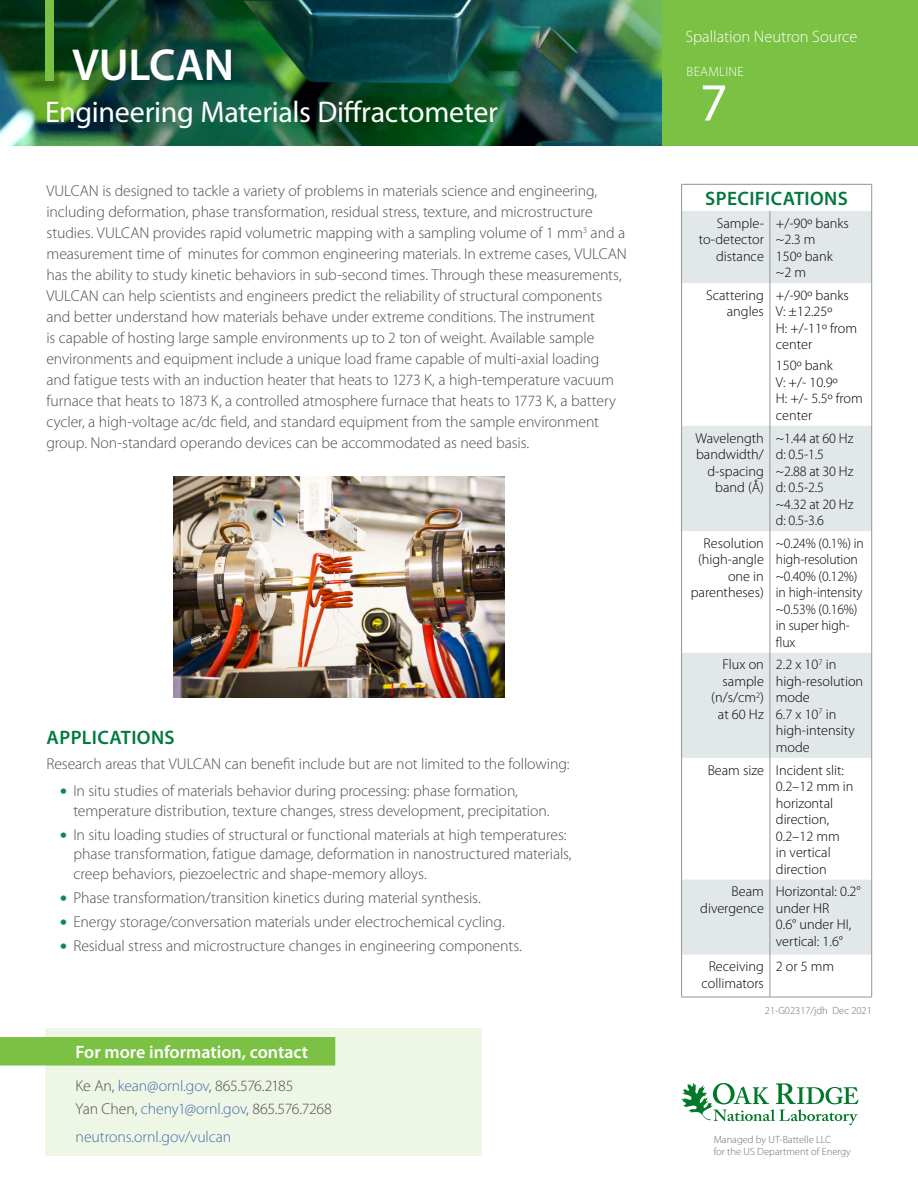
<style>
.page{position:relative;width:918px;height:1188px;background:#fff}
.page>*{position:absolute;margin:0;border:0;box-sizing:border-box;transform-origin:0 0}
.t1{font:54px "Myriad Pro";color:#fff}
.t2{font:600 45px "Myriad Pro";letter-spacing:-.01em;color:#fff}
.t3{font:30px "Myriad Pro";letter-spacing:-.01em;color:#fff}
.t4{font:600 19.5px "Myriad Pro";letter-spacing:.02em;color:#007940}
.t5{font:600 18px "Myriad Pro";color:#fff}
.t6{font:300 16.5px "Myriad Pro";color:#fff}
.t7{font:300 15.75px/21px "Myriad Pro";letter-spacing:-.005em;color:#4d4d4f}
.t8{font:300 15.75px "Myriad Pro";letter-spacing:-.005em;color:#456da9}
.t9{font:300 14.25px/16.5px "Myriad Pro";color:#000}
.t10{font:300 14.25px/16.5px "Myriad Pro";color:#000;scale:.96 1}
.t11{font:300 13.5px "Myriad Pro";letter-spacing:.02em;color:#fff}
.t12{font:300 10.5px/12.6px "Myriad Pro";color:#6d6e71}
.s1{font-size:30px;color:#0d8853}
.s2{color:#456da9}
</style>
<div class="page">
<svg style="left:681px;top:1083px;width:177px;height:42px"></svg>
<img style="left:0;top:0;width:662px;height:146px">
<div style="left:662px;top:0;width:256px;height:146px;background:#7bc144"></div>
<div style="left:45px;top:0;width:9px;height:81px;background:#7bc144"></div>
<div style="left:45px;top:1028px;width:437px;height:128px;background:#eef6e6"></div>
<div style="left:0;top:1037px;width:335px;height:29px;background:#7bc144"></div>
<svg style="left:682px;top:211px;width:189px;height:744px"></svg>
<hr style="left:681px;top:184px;width:89px;height:1px;background:#919495">
<svg style="left:681px;top:185px;width:1px;height:26px"></svg>
<hr style="left:770px;top:184px;width:102px;height:1px;background:#919495">
<svg style="left:871px;top:185px;width:1px;height:26px"></svg>
<hr style="left:681px;top:211px;width:1px;height:72px;background:#919495">
<hr style="left:770px;top:211px;width:1px;height:72px;background:#919495">
<hr style="left:871px;top:211px;width:1px;height:72px;background:#919495">
<hr style="left:681px;top:283px;width:1px;height:143px;background:#919495">
<hr style="left:770px;top:283px;width:1px;height:143px;background:#919495">
<hr style="left:871px;top:283px;width:1px;height:143px;background:#919495">
<hr style="left:681px;top:426px;width:1px;height:105px;background:#919495">
<hr style="left:770px;top:426px;width:1px;height:105px;background:#919495">
<hr style="left:871px;top:426px;width:1px;height:105px;background:#919495">
<hr style="left:681px;top:531px;width:1px;height:122px;background:#919495">
<hr style="left:770px;top:531px;width:1px;height:122px;background:#919495">
<hr style="left:871px;top:531px;width:1px;height:122px;background:#919495">
<hr style="left:681px;top:653px;width:1px;height:105px;background:#919495">
<hr style="left:770px;top:653px;width:1px;height:105px;background:#919495">
<hr style="left:871px;top:653px;width:1px;height:105px;background:#919495">
<hr style="left:681px;top:758px;width:1px;height:122px;background:#919495">
<hr style="left:770px;top:758px;width:1px;height:122px;background:#919495">
<hr style="left:871px;top:758px;width:1px;height:122px;background:#919495">
<hr style="left:681px;top:880px;width:1px;height:75px;background:#919495">
<hr style="left:770px;top:880px;width:1px;height:75px;background:#919495">
<hr style="left:871px;top:880px;width:1px;height:75px;background:#919495">
<hr style="left:681px;top:955px;width:1px;height:42px;background:#919495">
<hr style="left:770px;top:955px;width:1px;height:42px;background:#919495">
<hr style="left:871px;top:955px;width:1px;height:42px;background:#919495">
<hr style="left:681px;top:997px;width:89px;height:1px;background:#919495">
<hr style="left:770px;top:997px;width:102px;height:1px;background:#919495">
<img style="left:174px;top:477px;width:330px;height:220px">
<h2 class="t2" style="left:72px;top:36px;width:164px">VULCAN</h2>
<h3 class="t3" style="left:45px;top:93px;width:454px">Engineering Materials Diffractometer</h3>
<p class="t7" style="left:46px;top:180px;width:582px">VULCAN is designed to tackle a variety of problems in materials science and engineering, including deformation, phase transformation, residual stress, texture, and microstructure studies. VULCAN provides rapid volumetric mapping with a sampling volume of 1 mm<sup>3</sup> and a measurement time of minutes for common engineering materials. In extreme cases, VULCAN has the ability to study kinetic behaviors in sub-second times. Through these measurements, VULCAN can help scientists and engineers predict the reliability of structural components and better understand how materials behave under extreme conditions. The instrument<br>is capable of hosting large sample environments up to 2 ton of weight. Available sample environments and equipment include a unique load frame capable of multi-axial loading and fatigue tests with an induction heater that heats to 1273 K, a high-temperature vacuum furnace that heats to 1873 K, a controlled atmosphere furnace that heats to 1773 K, a battery cycler, a high-voltage ac/dc field, and standard equipment from the sample environment group. Non-standard operando devices can be accommodated as need basis.</p>
<p class="t4" style="left:47px;top:725px;width:130px">APPLICATIONS</p>
<p class="t7" style="left:46px;top:753px;width:525px">Research areas that VULCAN can benefit include but are not limited to the following:</p>
<p class="t7" style="left:73px;top:781px;width:478px;line-height:19.5px;text-indent:-14px"><span class="s1">•</span> In situ studies of materials behavior during processing: phase formation, temperature distribution, texture changes, stress development, precipitation.</p>
<p class="t7" style="left:73px;top:824px;width:500px;line-height:19.5px;text-indent:-14px"><span class="s1">•</span> In situ loading studies of structural or functional materials at high temperatures: phase transformation, fatigue damage, deformation in nanostructured materials, creep behaviors, piezoelectric and shape-memory alloys.</p>
<p class="t7" style="left:60px;top:887px;width:422px"><span class="s1">•</span> Phase transformation/transition kinetics during material synthesis.</p>
<p class="t7" style="left:60px;top:911px;width:447px"><span class="s1">•</span> Energy storage/conversation materials under electrochemical cycling.</p>
<p class="t7" style="left:60px;top:935px;width:464px"><span class="s1">•</span> Residual stress and microstructure changes in engineering components.</p>
<p class="t5" style="left:76px;top:1041px;width:234px">For more information, contact</p>
<p class="t7" style="left:76px;top:1074px;width:258px;line-height:22.5px">Ke An, <span class="s2">kean@ornl.gov</span>, 865.576.2185<br>Yan Chen, <span class="s2">cheny1@ornl.gov</span>, 865.576.7268</p>
<p class="t8" style="left:76px;top:1127px;width:157px">neutrons.ornl.gov/vulcan</p>
<p class="t6" style="left:685px;top:26px;width:174px">Spallation Neutron Source</p>
<p class="t11" style="left:687px;top:63px;width:59px">BEAMLINE</p>
<h1 class="t1" style="left:700px;top:69px;width:29px">7</h1>
<p class="t4" style="left:705px;top:186px;width:144px">SPECIFICATIONS</p>
<p class="t9" style="left:699px;top:215px;width:67px;text-align:right">Sample&shy;to-detector distance</p>
<p class="t9" style="left:776px;top:215px;width:74px">+/-90º banks ~2.3 m<br>150º bank ~2 m</p>
<p class="t9" style="left:706px;top:287px;width:59px;text-align:right">Scattering angles</p>
<p class="t9" style="left:776px;top:287px;width:83px">+/-90º banks<br>V: ±12.25º<br>H: +/-11º from center</p>
<p class="t9" style="left:776px;top:357px;width:88px">150º bank<br>V: +/- 10.9º<br>H: +/- 5.5º from center</p>
<p class="t9" style="left:696px;top:429px;width:70px;text-align:right">Wavelength bandwidth/ d-spacing band (Å)</p>
<p class="t9" style="left:776px;top:429px;width:79px">~1.44 at 60 Hz d: 0.5-1.5 ~2.88 at 30 Hz d: 0.5-2.5 ~4.32 at 20 Hz d: 0.5-3.6</p>
<p class="t9" style="left:691px;top:535px;width:75px;text-align:right">Resolution (high-angle one in parentheses)</p>
<p class="t10" style="left:776px;top:535px;width:93px">~0.24% (0.1%) in high-resolution ~0.40% (0.12%) in high-intensity ~0.53% (0.16%) in super high&shy;flux</p>
<p class="t9" style="left:711px;top:656px;width:54px;text-align:right">Flux on sample (n/s/cm<sup>2</sup>) at 60 Hz</p>
<p class="t9" style="left:776px;top:656px;width:89px">2.2 x 10<sup>7</sup> in high-resolution mode<br>6.7 x 10<sup>7</sup> in high-intensity mode</p>
<p class="t9" style="left:776px;top:761px;width:79px;text-indent:-68px">Beam size Incident slit:<br>0.2–12 mm in horizontal direction,<br>0.2–12 mm in vertical direction</p>
<p class="t9" style="left:700px;top:883px;width:65px;text-align:right">Beam divergence</p>
<p class="t9" style="left:776px;top:883px;width:86px">Horizontal: 0.2° under HR<br>0.6° under HI, vertical: 1.6°</p>
<p class="t9" style="left:701px;top:958px;width:64px;text-align:center">Receiving collimators</p>
<p class="t9" style="left:776px;top:958px;width:60px">2 or 5 mm</p>
<p class="t12" style="left:765px;top:1004px;width:109px">21-G02317/jdh Dec 2021</p>
<p class="t12" style="left:714px;top:1133px;width:139px">Managed by UT-Battelle LLC<br>for the US Department of Energy</p>
</div>
